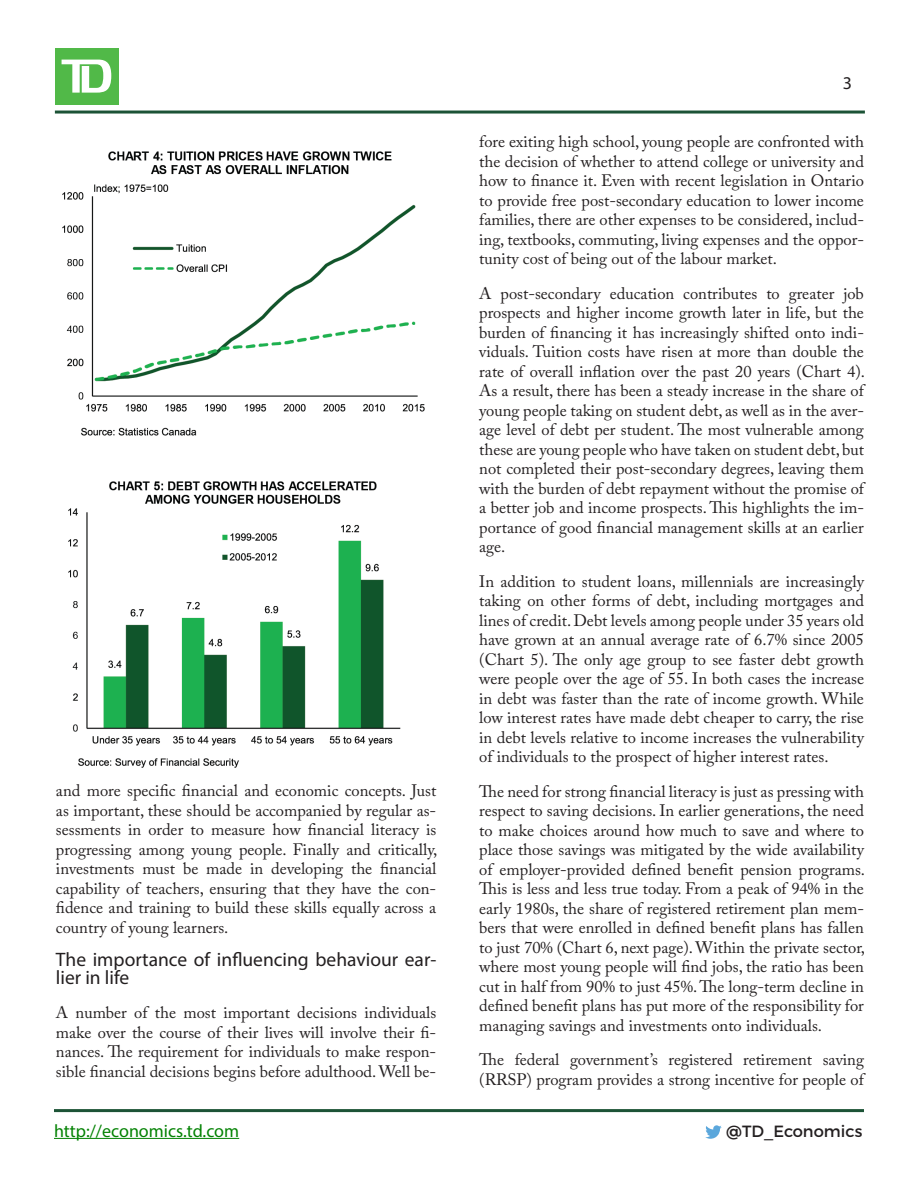
<style>
.page{position:relative;width:918px;height:1188px;background:#fff}
.page>*{position:absolute;margin:0;border:0;box-sizing:border-box;transform-origin:0 0}
.Subtitle{font:19.5px/18px "Myriad Pro";color:#231f20}
.t1{font:18px "Myriad Pro";color:#038203}
.t2{font:18px "Myriad Pro";color:#231f20}
.Paragraph{font:16.5px/19.5px "Adobe Caslon Pro";color:#231f20;text-align:justify}
.t3{font:16.2px "Montserrat";color:#231f20}
</style>
<div class="page">
<hr style="left:55px;top:111px;width:810px;height:3px;background:#1c5336">
<div style="left:55px;top:48px;width:63px;height:57px;background:#51b948"></div>
<svg style="left:62px;top:60px;width:49px;height:33px"></svg>
<svg style="left:705px;top:1125px;width:17px;height:14px"></svg>
<hr style="left:54px;top:1138px;width:185px;height:1px;background:#038203">
<hr style="left:54px;top:1109px;width:810px;height:3px;background:#1c5336">
<img style="left:62px;top:151px;width:363px;height:285px">
<img style="left:68px;top:481px;width:333px;height:287px">
<p class="Paragraph" style="left:56px;top:781px;width:383px">and more specific financial and economic concepts. Just as important, these should be accompanied by regular as&shy;sessments in order to measure how financial literacy is progressing among young people. Finally and critically, investments must be made in developing the financial capability of teachers, ensuring that they have the con&shy;fidence and training to build these skills equally across a country of young learners.</p>
<p class="Subtitle" style="left:56px;top:950px;width:382px">The importance of influencing behaviour ear&shy;lier in life</p>
<p class="Paragraph" style="left:56px;top:1003px;width:382px">A number of the most important decisions individuals make over the course of their lives will involve their fi&shy;nances. The requirement for individuals to make respon&shy;sible financial decisions begins before adulthood. Well be-</p>
<p class="t2" style="left:843px;top:72px;width:11px">3</p>
<p class="Paragraph" style="left:479px;top:132px;width:386px">fore exiting high school, young people are confronted with the decision of whether to attend college or university and how to finance it. Even with recent legislation in Ontario to provide free post-secondary education to lower income families, there are other expenses to be considered, includ&shy;ing, textbooks, commuting, living expenses and the oppor&shy;tunity cost of being out of the labour market.</p>
<p class="Paragraph" style="left:479px;top:284px;width:387px">A post-secondary education contributes to greater job prospects and higher income growth later in life, but the burden of financing it has increasingly shifted onto indi&shy;viduals. Tuition costs have risen at more than double the rate of overall inflation over the past 20 years (Chart 4).<br>As a result, there has been a steady increase in the share of young people taking on student debt, as well as in the aver&shy;age level of debt per student. The most vulnerable among these are young people who have taken on student debt, but not completed their post-secondary degrees, leaving them with the burden of debt repayment without the promise of a better job and income prospects. This highlights the im&shy;portance of good financial management skills at an earlier age.</p>
<p class="Paragraph" style="left:479px;top:572px;width:386px">In addition to student loans, millennials are increasingly taking on other forms of debt, including mortgages and lines of credit. Debt levels among people under 35 years old have grown at an annual average rate of 6.7% since 2005 (Chart 5). The only age group to see faster debt growth were people over the age of 55. In both cases the increase in debt was faster than the rate of income growth. While low interest rates have made debt cheaper to carry, the rise in debt levels relative to income increases the vulnerability of individuals to the prospect of higher interest rates.</p>
<p class="Paragraph" style="left:479px;top:782px;width:387px">The need for strong financial literacy is just as pressing with respect to saving decisions. In earlier generations, the need to make choices around how much to save and where to place those savings was mitigated by the wide availability of employer-provided defined benefit pension programs.<br>This is less and less true today. From a peak of 94% in the early 1980s, the share of registered retirement plan mem&shy;bers that were enrolled in defined benefit plans has fallen to just 70% (Chart 6, next page). Within the private sector, where most young people will find jobs, the ratio has been cut in half from 90% to just 45%. The long-term decline in defined benefit plans has put more of the responsibility for managing savings and investments onto individuals.</p>
<p class="Paragraph" style="left:479px;top:1050px;width:386px">The federal government’s registered retirement saving (RRSP) program provides a strong incentive for people of</p>
<p class="t1" style="left:54px;top:1119px;width:187px">http://economics.td.com</p>
<p class="t3" style="left:726px;top:1121px;width:138px">@TD_Economics</p>
</div>
